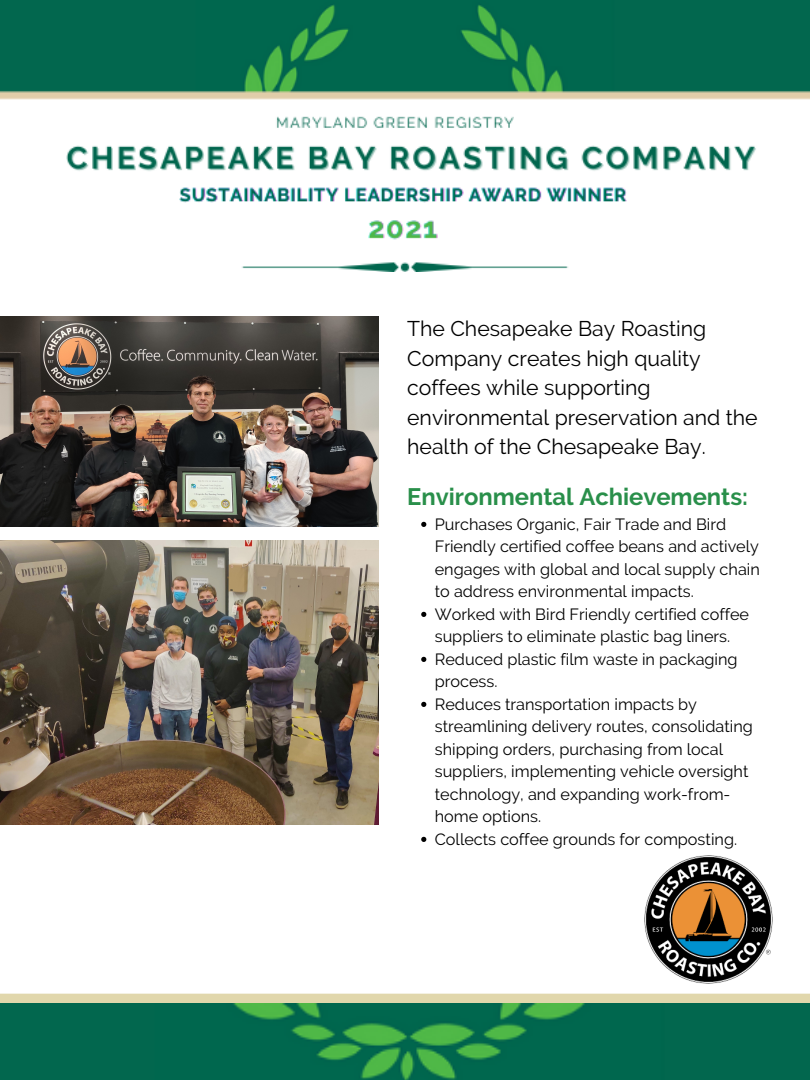
<style>
.page{position:relative;width:810px;height:1080px;background:#fff}
.page>*{position:absolute;margin:0;border:0;box-sizing:border-box;transform-origin:0 0}
.t1{font:700 23.75px "Raleway";color:#298f4a}
.t2{font:21.25px/29.5px "Raleway";color:#000}
.t3{font:16.25px/22.5px "Raleway";color:#000}
</style>
<div class="page">
<svg style="left:0;top:994px;width:810px;height:10px;background:#cbcda2"></svg>
<img style="left:0;top:1004px;width:810px;height:76px">
<svg style="left:421px;top:522px;width:5px;height:5px"></svg>
<svg style="left:421px;top:612px;width:5px;height:5px"></svg>
<svg style="left:421px;top:657px;width:5px;height:5px"></svg>
<svg style="left:421px;top:702px;width:5px;height:5px"></svg>
<svg style="left:421px;top:837px;width:5px;height:5px"></svg>
<img style="left:0;top:0;width:810px;height:271px">
<img style="left:644px;top:855px;width:129px;height:129px">
<img style="left:0;top:540px;width:379px;height:285px">
<img style="left:0;top:316px;width:378px;height:211px">
<p class="t2" style="left:407px;top:314px;width:352px">The Chesapeake Bay Roasting<br>Company creates high quality coffees while supporting environmental preservation and the health of the Chesapeake Bay.</p>
<p class="t1" style="left:407px;top:483px;width:342px">Environmental Achievements:</p>
<p class="t3" style="left:435px;top:513px;width:327px">Purchases Organic, Fair Trade and Bird Friendly certified coffee beans and actively engages with global and local supply chain to address environmental impacts.</p>
<p class="t3" style="left:435px;top:603px;width:316px">Worked with Bird Friendly certified coffee suppliers to eliminate plastic bag liners.</p>
<p class="t3" style="left:435px;top:648px;width:304px">Reduced plastic film waste in packaging process.</p>
<p class="t3" style="left:435px;top:693px;width:320px">Reduces transportation impacts by streamlining delivery routes, consolidating shipping orders, purchasing from local suppliers, implementing vehicle oversight technology, and expanding work-from&shy;home options.</p>
<p class="t3" style="left:435px;top:828px;width:304px">Collects coffee grounds for composting.</p>
</div>
